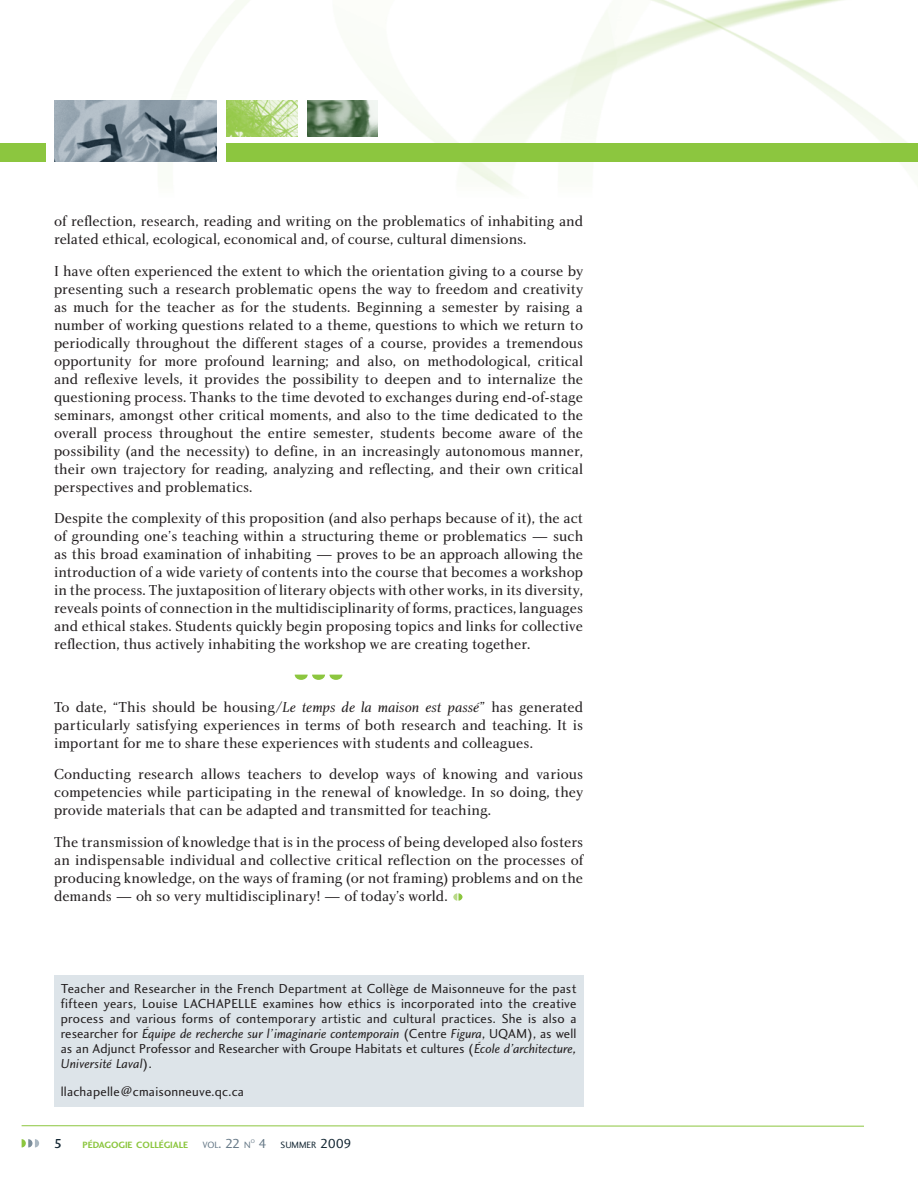
<style>
.page{position:relative;width:918px;height:1188px;background:#fff}
.page>*{position:absolute;margin:0;border:0;box-sizing:border-box;transform-origin:0 0}
.t1{font:15px/18px "Charlotte Book Plain";color:#231f20;text-align:justify}
.t2{font:13.5px/15px "Charlotte Sans Book Plain";letter-spacing:.015em;color:#231f20;text-align:justify}
.t3{font:13.5px "Charlotte Sans Book Italic Plain";color:#231f20}
.t4{font:13.5px "Charlotte Sans Medium Plain";color:#142733}
.t5{font:9.45px "Charlotte Sans Bold Plain";color:#8cc63f}
.t6{font:9.45px "Charlotte Sans Book Plain";color:#142733}
.t7{font:9.45px "Charlotte Sans Book Plain";color:#687a88}
.t8{font:5.55px "Charlotte Sans Book Plain";color:#687a88}
.s1{font-family:"Charlotte Book Italic Plain"}
.s2{font-family:"Charlotte Sans Book Plain"}
.s3{font-family:"Charlotte Sans Book Italic Plain"}
.s4{font-size:13.5px}
.s5{font-size:13.5px;color:#687a88}
</style>
<div class="page">
<div style="left:54px;top:975px;width:529px;height:132px;background:#dde4e9"></div>
<img style="left:0;top:0;width:918px;height:193px">
<hr style="left:22px;top:1125px;width:842px;height:2px;background:#8cc63f">
<img style="left:55px;top:101px;width:162px;height:61px">
<img style="left:307px;top:101px;width:71px;height:36px">
<img style="left:227px;top:101px;width:70px;height:36px">
<div style="left:227px;top:144px;width:691px;height:18px;background:#8cc63f"></div>
<div style="left:0;top:144px;width:46px;height:18px;background:#8cc63f"></div>
<svg style="left:22px;top:1139px;width:17px;height:9px"></svg>
<svg style="left:295px;top:675px;width:48px;height:5px"></svg>
<svg style="left:453px;top:893px;width:10px;height:8px"></svg>
<p class="t1" style="left:54px;top:213px;width:531px">of reflection, research, reading and writing on the problematics of inhabiting and related ethical, ecological, economical and, of course, cultural dimensions.</p>
<p class="t1" style="left:54px;top:263px;width:531px">I have often experienced the extent to which the orientation giving to a course by presenting such a research problematic opens the way to freedom and creativity as much for the teacher as for the students. Beginning a semester by raising a number of working questions related to a theme, questions to which we return to periodically throughout the different stages of a course, provides a tremendous opportunity for more profound learning; and also, on methodological, critical and reflexive levels, it provides the possibility to deepen and to internalize the questioning process. Thanks to the time devoted to exchanges during end-of-stage seminars, amongst other critical moments, and also to the time dedicated to the overall process throughout the entire semester, students become aware of the possibility (and the necessity) to define, in an increasingly autonomous manner, their own trajectory for reading, analyzing and reflecting, and their own critical perspectives and problematics.</p>
<p class="t1" style="left:54px;top:510px;width:531px">Despite the complexity of this proposition (and also perhaps because of it), the act of grounding one’s teaching within a structuring theme or problematics — such as this broad examination of inhabiting — proves to be an approach allowing the introduction of a wide variety of contents into the course that becomes a workshop in the process. The juxtaposition of literary objects with other works, in its diversity, reveals points of connection in the multidisciplinarity of forms, practices, languages and ethical stakes. Students quickly begin proposing topics and links for collective reflection, thus actively inhabiting the workshop we are creating together.</p>
<p class="t1" style="left:54px;top:699px;width:531px">To date, “This should be housing/<span class="s1">Le temps de la maison est passé</span>” has generated particularly satisfying experiences in terms of both research and teaching. It is important for me to share these experiences with students and colleagues.</p>
<p class="t1" style="left:54px;top:767px;width:531px">Conducting research allows teachers to develop ways of knowing and various competencies while participating in the renewal of knowledge. In so doing, they provide materials that can be adapted and transmitted for teaching.</p>
<p class="t1" style="left:54px;top:834px;width:531px">The transmission of knowledge that is in the process of being developed also fosters an indispensable individual and collective critical reflection on the processes of producing knowledge, on the ways of framing (or not framing) problems and on the demands — oh so very multidisciplinary! — of today’s world.</p>
<p class="t2" style="left:61px;top:982px;width:517px">Teacher and Researcher in the French Department at Collège de Maisonneuve for the past fifteen years, Louise LACHAPELLE examines how ethics is incorporated into the creative process and various forms of contemporary artistic and cultural practices. She is also a</p>
<p class="t3" style="left:61px;top:1028px;width:517px"><span class="s2">researcher for</span> Équipe de recherche sur l’imaginarie contemporain <span class="s2">(Centre</span> Figura<span class="s2">, UQAM), as well</span></p>
<p class="t2" style="left:61px;top:1042px;width:517px">as an Adjunct Professor and Researcher with Groupe Habitats et cultures (<span class="s3">École d’architecture,</span></p>
<p class="t3" style="left:61px;top:1058px;width:93px">Université Laval<span class="s2">).</span></p>
<p class="t2" style="left:61px;top:1085px;width:185px">llachapelle@cmaisonneuve.qc.ca</p>
<p class="t4" style="left:54px;top:1138px;width:10px">5</p>
<p class="t5" style="left:82px;top:1141px;width:107px">PÉDAGOGIE COLLÉGIALE</p>
<p class="t7" style="left:202px;top:1141px;width:50px">VOL<span class="s4">. 22</span> N</p>
<p class="t8" style="left:251px;top:1139px;width:6px">O</p>
<p class="t6" style="left:259px;top:1141px;width:95px"><span class="s5">4</span> SUMMER <span class="s4">2009</span></p>
</div>
